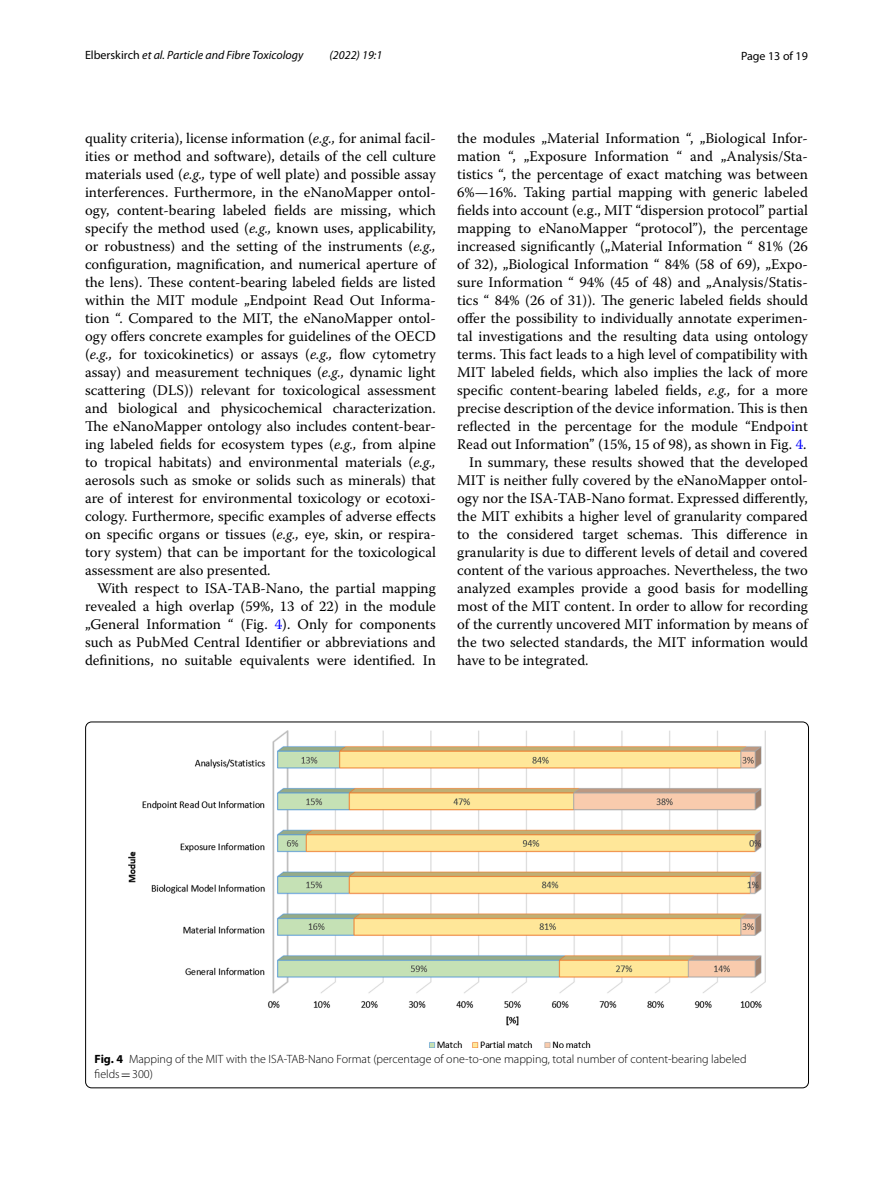
<style>
.page{position:relative;width:893px;height:1187px;background:#fff}
.page>*{position:absolute;margin:0;border:0;box-sizing:border-box;transform-origin:0 0}
.t1{font:14.7px/18px "Warnock Pro";color:#000;text-align:justify}
.t2{font:300 12px/15px "Myriad Pro";color:#000}
.t3{font:italic 12px "Myriad Pro";color:#000}
.t4{font:12px "Myriad Pro";color:#000}
.s1{font-style:normal}
.s2{font-style:italic}
.s3{color:#00f}
.s4{font-weight:700}
.s5{font-family:"MTSY";font-weight:400}
</style>
<div class="page">
<img style="left:128px;top:731px;width:638px;height:316px">
<p class="t3" style="left:85px;top:48px;width:220px"><span class="s1">Elberskirch</span> et al. Particle and Fibre Toxicology</p>
<p class="t3" style="left:330px;top:48px;width:54px">(2022) 19:1</p>
<p class="t4" style="left:741px;top:48px;width:68px">Page 13 of 19</p>
<p class="t1" style="left:85px;top:128px;width:352px">quality criteria), license information (<span class="s2">e.g.,</span> for animal facil&shy;ities or method and software), details of the cell culture materials used (<span class="s2">e.g.,</span> type of well plate) and possible assay interferences. Furthermore, in the eNanoMapper ontol&shy;ogy, content-bearing labeled fields are missing, which specify the method used (<span class="s2">e.g.,</span> known uses, applicability, or robustness) and the setting of the instruments (<span class="s2">e.g., </span>configuration, magnification, and numerical aperture of the lens). These content-bearing labeled fields are listed within the MIT module „Endpoint Read Out Informa&shy;tion “. Compared to the MIT, the eNanoMapper ontol&shy;ogy offers concrete examples for guidelines of the OECD (<span class="s2">e.g.,</span> for toxicokinetics) or assays (<span class="s2">e.g.,</span> flow cytometry assay) and measurement techniques (<span class="s2">e.g.,</span> dynamic light scattering (DLS)) relevant for toxicological assessment and biological and physicochemical characterization.<br>The eNanoMapper ontology also includes content-bear&shy;ing labeled fields for ecosystem types (<span class="s2">e.g.,</span> from alpine to tropical habitats) and environmental materials (<span class="s2">e.g., </span>aerosols such as smoke or solids such as minerals) that are of interest for environmental toxicology or ecotoxi&shy;cology. Furthermore, specific examples of adverse effects on specific organs or tissues (<span class="s2">e.g.,</span> eye, skin, or respira&shy;tory system) that can be important for the toxicological assessment are also presented.</p>
<p class="t1" style="left:85px;top:578px;width:352px;text-indent:12px">With respect to ISA-TAB-Nano, the partial mapping revealed a high overlap (59%, 13 of 22) in the module „General Information “ (Fig. <span class="s3">4</span>). Only for components such as PubMed Central Identifier or abbreviations and definitions, no suitable equivalents were identified. In</p>
<p class="t1" style="left:457px;top:128px;width:352px">the modules „Material Information “, „Biological Infor-</p>
<p class="t1" style="left:457px;top:146px;width:352px">mation “, „Exposure Information “ and „Analysis/Sta-</p>
<p class="t1" style="left:457px;top:164px;width:352px">tistics “, the percentage of exact matching was between</p>
<p class="t1" style="left:457px;top:182px;width:352px">6%—16%. Taking partial mapping with generic labeled</p>
<p class="t1" style="left:457px;top:200px;width:352px">fields into account (e.g., MIT “dispersion protocol” partial</p>
<p class="t1" style="left:457px;top:218px;width:352px">mapping to eNanoMapper “protocol”), the percentage</p>
<p class="t1" style="left:457px;top:236px;width:352px">increased significantly („Material Information “ 81% (26</p>
<p class="t1" style="left:457px;top:254px;width:352px">of 32), „Biological Information “ 84% (58 of 69), „Expo-</p>
<p class="t1" style="left:457px;top:272px;width:352px">sure Information “ 94% (45 of 48) and „Analysis/Statis-</p>
<p class="t1" style="left:457px;top:290px;width:352px">tics “ 84% (26 of 31)). The generic labeled fields should</p>
<p class="t1" style="left:457px;top:308px;width:352px">offer the possibility to individually annotate experimen-</p>
<p class="t1" style="left:457px;top:326px;width:352px">tal investigations and the resulting data using ontology</p>
<p class="t1" style="left:457px;top:344px;width:352px">terms. This fact leads to a high level of compatibility with</p>
<p class="t1" style="left:457px;top:362px;width:352px">MIT labeled fields, which also implies the lack of more</p>
<p class="t1" style="left:457px;top:380px;width:352px">specific content-bearing labeled fields, <span class="s2">e.g.,</span> for a more</p>
<p class="t1" style="left:457px;top:398px;width:352px">precise description of the device information. This is then</p>
<p class="t1" style="left:457px;top:416px;width:352px">reflected in the percentage for the module “Endpo<span class="s3">i</span>nt</p>
<p class="t1" style="left:457px;top:434px;width:351px">Read out Information’’ (15%, 15 of 98), as shown in Fig. <span class="s3">4</span>.</p>
<p class="t1" style="left:469px;top:452px;width:340px">In summary, these results showed that the developed</p>
<p class="t1" style="left:457px;top:470px;width:352px">MIT is neither fully covered by the eNanoMapper ontol-</p>
<p class="t1" style="left:457px;top:488px;width:352px">ogy nor the ISA-TAB-Nano format. Expressed differently,</p>
<p class="t1" style="left:457px;top:506px;width:352px">the MIT exhibits a higher level of granularity compared</p>
<p class="t1" style="left:457px;top:524px;width:352px">to the considered target schemas. This difference in</p>
<p class="t1" style="left:457px;top:542px;width:352px">granularity is due to different levels of detail and covered</p>
<p class="t1" style="left:457px;top:560px;width:352px">content of the various approaches. Nevertheless, the two</p>
<p class="t1" style="left:457px;top:578px;width:352px">analyzed examples provide a good basis for modelling</p>
<p class="t1" style="left:457px;top:596px;width:352px">most of the MIT content. In order to allow for recording</p>
<p class="t1" style="left:457px;top:614px;width:352px">of the currently uncovered MIT information by means of</p>
<p class="t1" style="left:457px;top:632px;width:352px">the two selected standards, the MIT information would</p>
<p class="t1" style="left:457px;top:650px;width:133px">have to be integrated.</p>
<p class="t2" style="left:95px;top:1051px;width:653px"><span class="s4">Fig. 4</span> Mapping of the MIT with the ISA-TAB-Nano Format (percentage of one-to-one mapping, total number of content-bearing labeled fields<span class="s5">=</span>300)</p>
</div>
